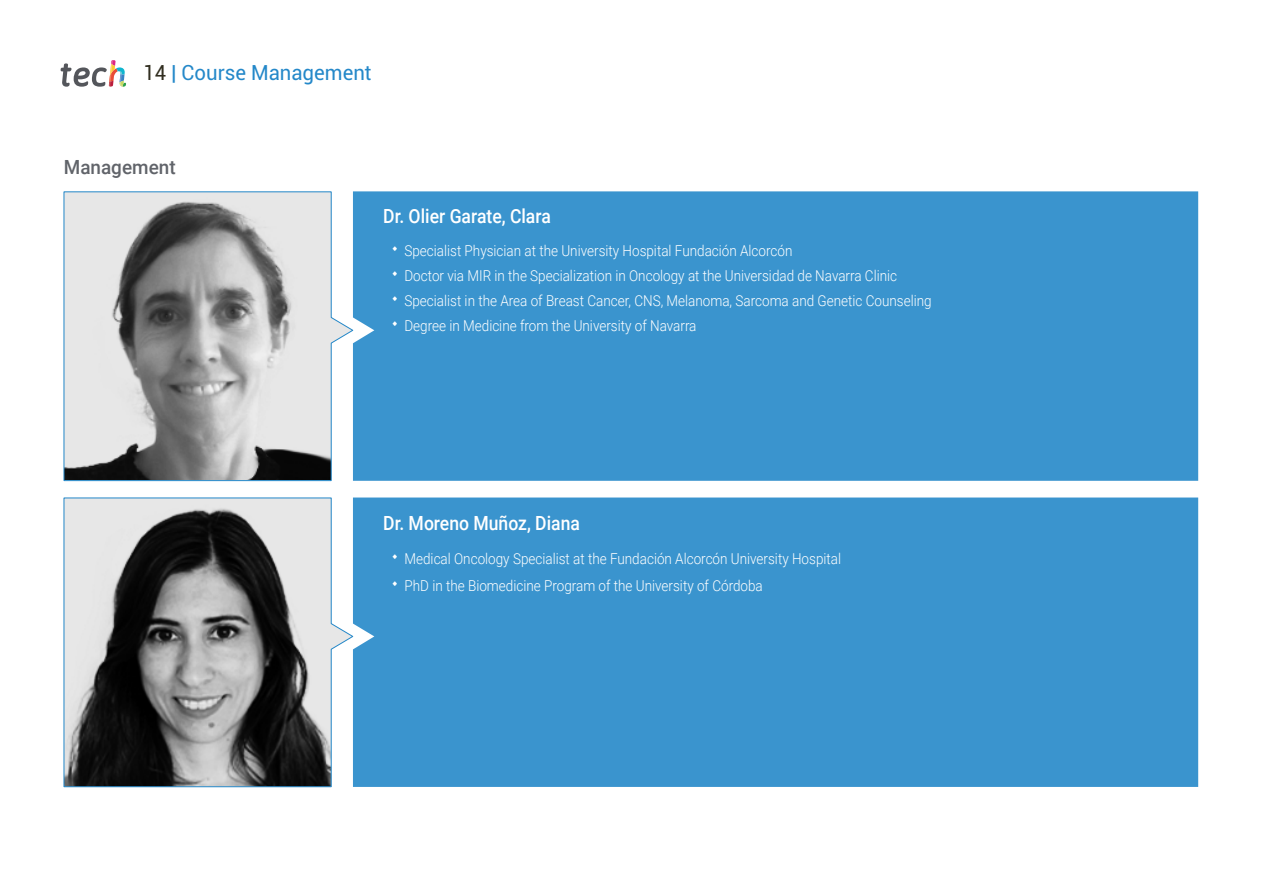
<style>
.page{position:relative;width:1263px;height:893px;background:#fff}
.page>*{position:absolute;margin:0;border:0;box-sizing:border-box;transform-origin:0 0}
.t1{font:21px "Roboto";color:#2488c9}
.t2{font:500 19.5px "Roboto";color:#fff;scale:.9 1}
.t3{font:500 19.5px "Roboto";color:#61646a}
.t4{font:300 15px/25.2px "Roboto";color:#fff;scale:.9 1}
.s1{color:#312e20}
</style>
<div class="page">
<svg style="left:61px;top:60px;width:65px;height:27px"></svg>
<div style="left:353px;top:191px;width:845px;height:290px;background:#3a94ce"></div>
<svg style="left:64px;top:191px;width:289px;height:290px;background:#b4b5b6"></svg>
<div style="left:353px;top:497px;width:845px;height:290px;background:#3a94ce"></div>
<svg style="left:64px;top:498px;width:289px;height:289px;background:#848585"></svg>
<svg style="left:393px;top:246px;width:4px;height:5px"></svg>
<svg style="left:393px;top:271px;width:4px;height:5px"></svg>
<svg style="left:393px;top:296px;width:4px;height:5px"></svg>
<svg style="left:393px;top:322px;width:4px;height:5px"></svg>
<svg style="left:393px;top:554px;width:4px;height:5px"></svg>
<svg style="left:393px;top:581px;width:4px;height:5px"></svg>
<h1 class="t1" style="left:144px;top:57px;width:229px"><span class="s1">14</span> | Course Management</h1>
<h2 class="t3" style="left:64px;top:154px;width:113px">Management</h2>
<h2 class="t2" style="left:383px;top:203px;width:188px">Dr. Olier Garate, Clara</h2>
<p class="t4" style="left:404px;top:237px;width:587px">Specialist Physician at the University Hospital Fundación Alcorcón<br>Doctor via MIR in the Specialization in Oncology at the Universidad de Navarra Clinic Specialist in the Area of Breast Cancer, CNS, Melanoma, Sarcoma and Genetic Counseling Degree in Medicine from the University of Navarra</p>
<h2 class="t2" style="left:383px;top:510px;width:220px">Dr. Moreno Muñoz, Diana</h2>
<p class="t4" style="left:404px;top:545px;width:487px;line-height:26.7px">Medical Oncology Specialist at the Fundación Alcorcón University Hospital<br>PhD in the Biomedicine Program of the University of Córdoba</p>
</div>
